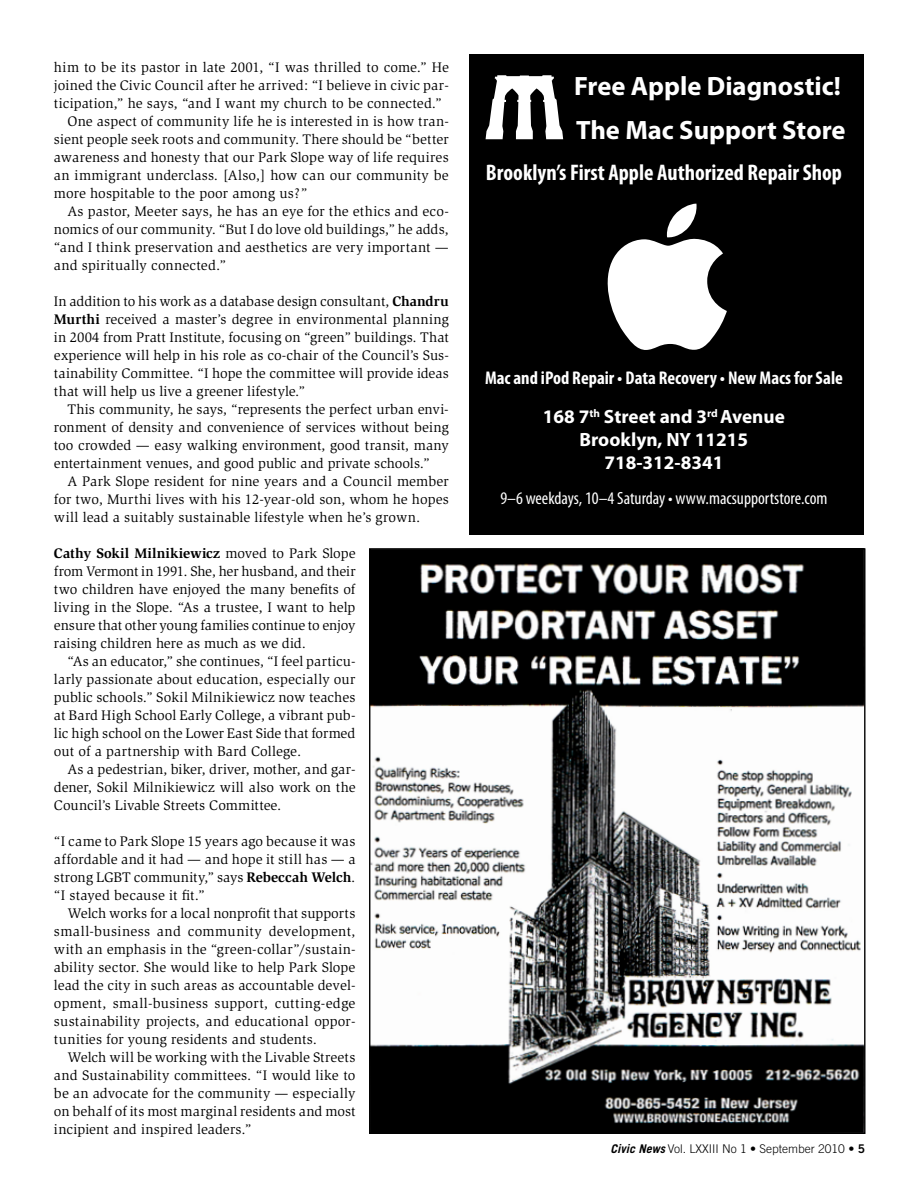
<style>
.page{position:relative;width:918px;height:1188px;background:#fff}
.page>*{position:absolute;margin:0;border:0;box-sizing:border-box;transform-origin:0 0}
.t1{font:700 26.55px/44.2px "Myriad Pro";color:#fff}
.t2{font:700 condensed 22.65px "Myriad Pro";color:#fff}
.t3{font:700 19.2px/23.1px "Myriad Pro";color:#fff;text-align:center}
.t4{font:700 condensed 18.45px "Myriad Pro";color:#fff}
.t5{font:condensed 17.7px "Myriad Pro";color:#fff}
.t6{font:14.25px/18px "Slimbach";letter-spacing:.005em;color:#000;text-align:justify}
.t7{font:300 12px "Trade Gothic";color:#000}
.s1{font-weight:700}
.s2{font-weight:700;font-style:italic}
.s3{font-family:"Trade Gothic Bold Two";font-weight:400}
</style>
<div class="page">
<div style="left:469px;top:54px;width:395px;height:481px;background:#000"></div>
<svg style="left:486px;top:75px;width:77px;height:64px"></svg>
<svg style="left:607px;top:204px;width:120px;height:146px"></svg>
<img style="left:371px;top:550px;width:492px;height:582px">
<p class="t6" style="left:54px;top:58px;width:396px">him to be its pastor in late 2001, “I was thrilled to come.” He</p>
<p class="t6" style="left:54px;top:76px;width:396px">joined the Civic Council after he arrived: “I believe in civic par-</p>
<p class="t6" style="left:54px;top:94px;width:389px">ticipation,” he says, “and I want my church to be connected.”</p>
<p class="t6" style="left:67px;top:112px;width:383px">One aspect of community life he is interested in is how tran-</p>
<p class="t6" style="left:54px;top:130px;width:396px">sient people seek roots and community. There should be “better</p>
<p class="t6" style="left:54px;top:148px;width:396px">awareness and honesty that our Park Slope way of life requires</p>
<p class="t6" style="left:54px;top:166px;width:396px">an immigrant underclass. [Also,] how can our community be</p>
<p class="t6" style="left:54px;top:184px;width:255px">more hospitable to the poor among us?”</p>
<p class="t6" style="left:67px;top:202px;width:383px">As pastor, Meeter says, he has an eye for the ethics and eco-</p>
<p class="t6" style="left:54px;top:220px;width:396px">nomics of our community. “But I do love old buildings,” he adds,</p>
<p class="t6" style="left:54px;top:238px;width:396px">“and I think preservation and aesthetics are very important —</p>
<p class="t6" style="left:54px;top:256px;width:173px">and spiritually connected.”</p>
<p class="t6" style="left:54px;top:292px;width:396px">In addition to his work as a database design consultant, <span class="s1">Chandru Murthi</span> received a master’s degree in environmental planning in 2004 from Pratt Institute, focusing on “green” buildings. That experience will help in his role as co-chair of the Council’s Sus&shy;tainability Committee. “I hope the committee will provide ideas that will help us live a greener lifestyle.”</p>
<p class="t6" style="left:54px;top:400px;width:396px;text-indent:13px">This community, he says, “represents the perfect urban envi&shy;ronment of density and convenience of services without being too crowded — easy walking environment, good transit, many entertainment venues, and good public and private schools.”</p>
<p class="t6" style="left:54px;top:472px;width:396px;text-indent:13px">A Park Slope resident for nine years and a Council member for two, Murthi lives with his 12-year-old son, whom he hopes will lead a suitably sustainable lifestyle when he’s grown.</p>
<p class="t6" style="left:54px;top:544px;width:303px"><span class="s1">Cathy Sokil Milnikiewicz</span> moved to Park Slope from Vermont in 1991. She, her husband, and their two children have enjoyed the many benefits of living in the Slope. “As a trustee, I want to help ensure that other young families continue to enjoy raising children here as much as we did.</p>
<p class="t6" style="left:54px;top:652px;width:303px;text-indent:13px">“As an educator,” she continues, “I feel particu&shy;larly passionate about education, especially our public schools.” Sokil Milnikiewicz now teaches at Bard High School Early College, a vibrant pub&shy;lic high school on the Lower East Side that formed out of a partnership with Bard College.</p>
<p class="t6" style="left:54px;top:760px;width:303px;text-indent:13px">As a pedestrian, biker, driver, mother, and gar&shy;dener, Sokil Milnikiewicz will also work on the Council’s Livable Streets Committee.</p>
<p class="t6" style="left:54px;top:832px;width:303px">“I came to Park Slope 15 years ago because it was affordable and it had — and hope it still has — a strong LGBT community,” says <span class="s1">Rebeccah Welch</span>. “I stayed because it fit.”</p>
<p class="t6" style="left:54px;top:904px;width:303px;text-indent:13px">Welch works for a local nonprofit that supports small-business and community development, with an emphasis in the “green-collar”/sustain&shy;ability sector. She would like to help Park Slope lead the city in such areas as accountable devel&shy;opment, small-business support, cutting-edge sustainability projects, and educational oppor&shy;tunities for young residents and students.</p>
<p class="t6" style="left:54px;top:1048px;width:303px;text-indent:13px">Welch will be working with the Livable Streets and Sustainability committees. “I would like to be an advocate for the community — especially on behalf of its most marginal residents and most incipient and inspired leaders.”</p>
<h1 class="t1" style="left:574px;top:63px;width:273px">Free Apple Diagnostic!<br>The Mac Support Store</h1>
<h2 class="t2" style="left:486px;top:159px;width:357px">Brooklyn’s First Apple Authorized Repair Shop</h2>
<p class="t4" style="left:485px;top:367px;width:359px">Mac and iPod Repair • Data Recovery • New Macs for Sale</p>
<h3 class="t3" style="left:543px;top:405px;width:243px">168 7<sup>th</sup> Street and 3<sup>rd</sup> Avenue<br>Brooklyn, NY 11215<br>718-312-8341</h3>
<p class="t5" style="left:500px;top:488px;width:329px">9–6 weekdays, 10–4 Saturday • www.macsupportstore.com</p>
<p class="t7" style="left:610px;top:1142px;width:256px"><span class="s2">Civic News</span> Vol. LXXIII No 1 • September 2010 <span class="s3">• 5</span></p>
</div>
